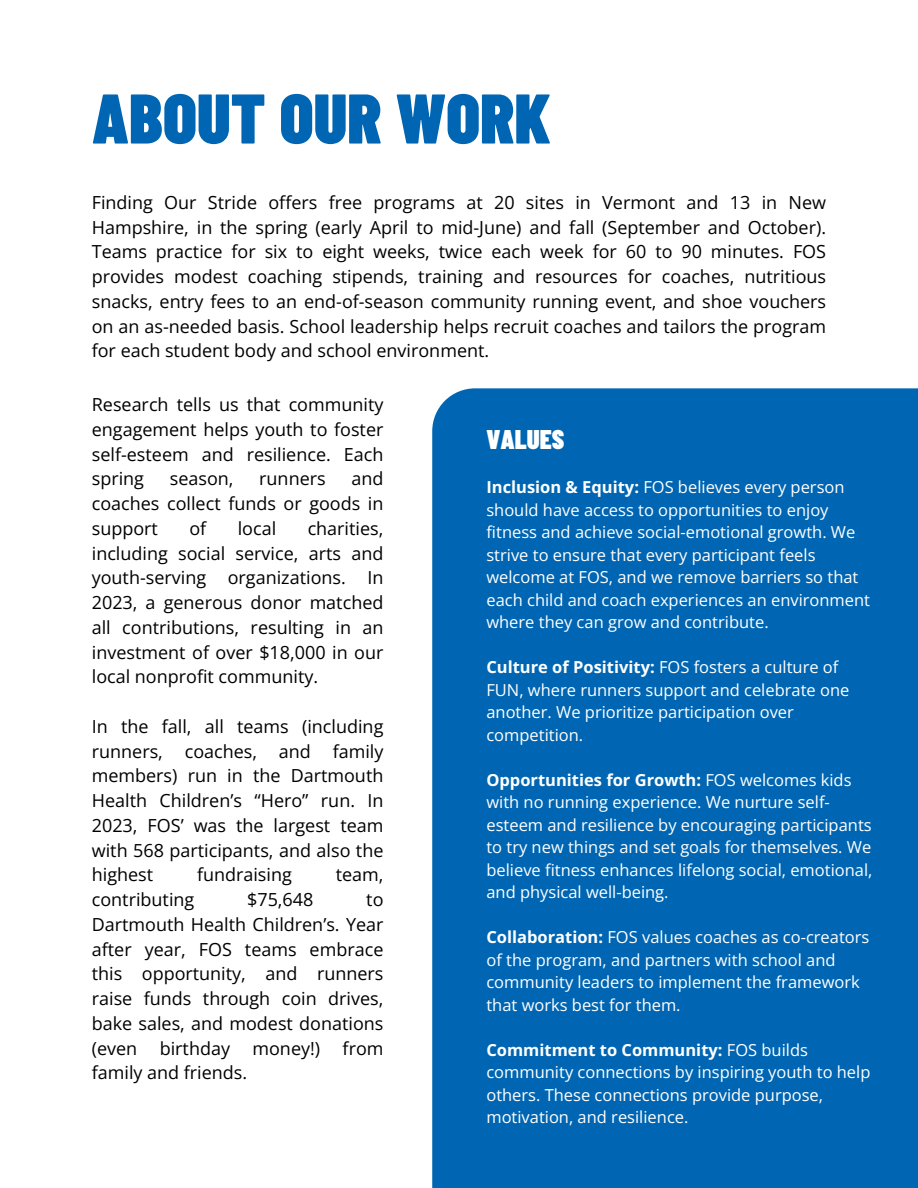
<style>
.page{position:relative;width:918px;height:1188px;background:#fff}
.page>*{position:absolute;margin:0;border:0;box-sizing:border-box;transform-origin:0 0}
.t1{font:900 70.05px "Barlow Condensed";color:#0066b3}
.t2{font:900 27px "Barlow Condensed";color:#fff}
.t3{font:18px/24.8px "Open Sans";color:#000;text-align:justify}
.t4{font:16.5px/22.5px "Open Sans";color:#fff}
.s1{font-weight:700}
</style>
<div class="page">
<div style="left:432px;top:388px;width:486px;height:800px;background:#0066b3"></div>
<h1 class="t1" style="left:92px;top:74px;width:460px">ABOUT OUR WORK</h1>
<p class="t3" style="left:92px;top:190px;width:736px">Finding Our Stride offers free programs at 20 sites in Vermont and 13 in New Hampshire, in the spring (early April to mid-June) and fall (September and October).<br>Teams practice for six to eight weeks, twice each week for 60 to 90 minutes. FOS provides modest coaching stipends, training and resources for coaches, nutritious snacks, entry fees to an end-of-season community running event, and shoe vouchers on an as-needed basis. School leadership helps recruit coaches and tailors the program for each student body and school environment.</p>
<p class="t3" style="left:92px;top:392px;width:293px">Research tells us that community engagement helps youth to foster self-esteem and resilience. Each spring</p>
<p class="t3" style="left:92px;top:466px;width:293px;text-indent:260px">and coaches collect funds or goods in support</p>
<p class="t3" style="left:170px;top:466px;width:65px">season,</p>
<p class="t3" style="left:259px;top:466px;width:68px">runners</p>
<p class="t3" style="left:189px;top:516px;width:18px">of</p>
<p class="t3" style="left:238px;top:516px;width:40px">local</p>
<p class="t3" style="left:92px;top:516px;width:293px;text-indent:216px">charities, including social service, arts and youth-serving organizations. In 2023, a generous donor matched all contributions, resulting in an investment of over $18,000 in our local nonprofit community.</p>
<p class="t3" style="left:92px;top:714px;width:293px">In the fall, all teams (including runners, coaches, and family members) run in the Dartmouth Health Children’s “Hero” run. In 2023, FOS’ was the largest team with 568 participants, and also the highest</p>
<p class="t3" style="left:197px;top:862px;width:96px">fundraising</p>
<p class="t3" style="left:336px;top:862px;width:49px">team,</p>
<p class="t3" style="left:92px;top:887px;width:104px">contributing</p>
<p class="t3" style="left:247px;top:887px;width:68px">$75,648</p>
<p class="t3" style="left:92px;top:887px;width:293px;text-indent:274px">to Dartmouth Health Children’s. Year after year, FOS teams embrace this opportunity, and runners raise funds through coin drives, bake sales, and modest donations (even birthday money!) from family and friends.</p>
<p class="t2" style="left:486px;top:422px;width:79px">VALUES</p>
<p class="t4" style="left:486px;top:475px;width:385px"><span class="s1">Inclusion &amp; Equity:</span> FOS believes every person should have access to opportunities to enjoy fitness and achieve social-emotional growth. We strive to ensure that every participant feels welcome at FOS, and we remove barriers so that each child and coach experiences an environment where they can grow and contribute.</p>
<h2 class="t4" style="left:486px;top:655px;width:365px"><span class="s1">Culture of Positivity:</span> FOS fosters a culture of FUN, where runners support and celebrate one another. We prioritize participation over competition.</h2>
<p class="t4" style="left:486px;top:768px;width:388px"><span class="s1">Opportunities for Growth:</span> FOS welcomes kids with no running experience. We nurture self&shy;esteem and resilience by encouraging participants to try new things and set goals for themselves. We believe fitness enhances lifelong social, emotional, and physical well-being.</p>
<p class="t4" style="left:486px;top:925px;width:385px"><span class="s1">Collaboration:</span> FOS values coaches as co-creators of the program, and partners with school and community leaders to implement the framework that works best for them.</p>
<p class="t4" style="left:486px;top:1038px;width:386px"><span class="s1">Commitment to Community:</span> FOS builds community connections by inspiring youth to help others. These connections provide purpose, motivation, and resilience.</p>
</div>
